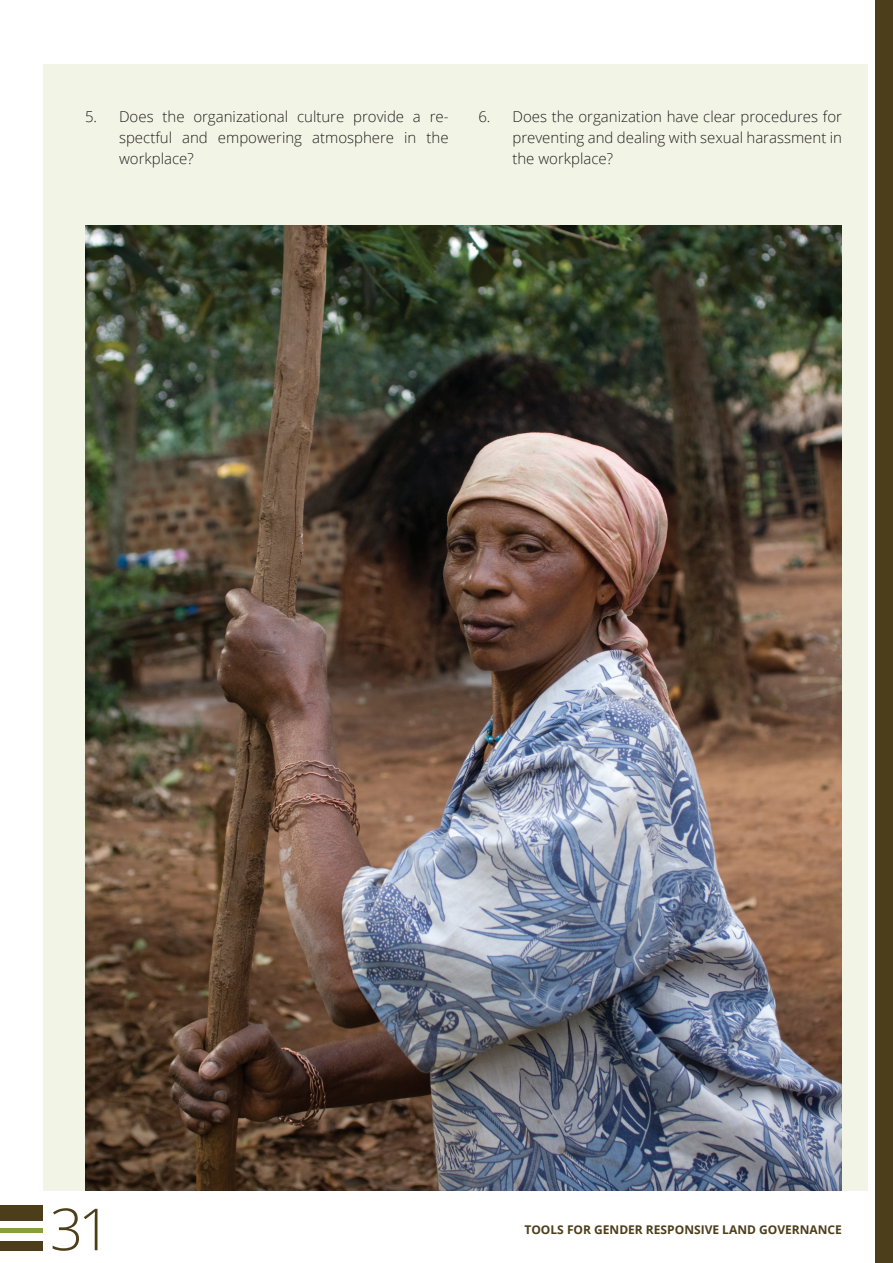
<style>
.page{position:relative;width:893px;height:1263px;background:#fff}
.page>*{position:absolute;margin:0;border:0;box-sizing:border-box;transform-origin:0 0}
.t1{font:300 58.05px "Open Sans";color:#4d3e1b}
.t2{font:300 15px/21px "Open Sans";color:#231f20;text-align:justify}
.t3{font:700 12px "Open Sans";color:#4d3e1b}
</style>
<div class="page">
<div style="left:43px;top:64px;width:824px;height:1127px;background:#f2f5e5"></div>
<div style="left:876px;top:0;width:17px;height:1263px;background:#4d3e1b"></div>
<div style="left:0;top:1241px;width:43px;height:9px;background:#4d3e1b"></div>
<div style="left:0;top:1205px;width:43px;height:15px;background:#4d3e1b"></div>
<hr style="left:0;top:1228px;width:43px;height:4px;background:#889f3b">
<img style="left:85px;top:225px;width:757px;height:966px">
<p class="t2" style="left:119px;top:106px;width:331px;text-indent:-34px">5. Does the organizational culture provide a re&shy;spectful and empowering atmosphere in the workplace?</p>
<p class="t2" style="left:512px;top:106px;width:331px;text-indent:-34px">6. Does the organization have clear procedures for preventing and dealing with sexual harassment in the workplace?</p>
<h1 class="t1" style="left:50px;top:1189px;width:63px">31</h1>
<p class="t3" style="left:524px;top:1221px;width:319px">TOOLS FOR GENDER RESPONSIVE LAND GOVERNANCE</p>
</div>
